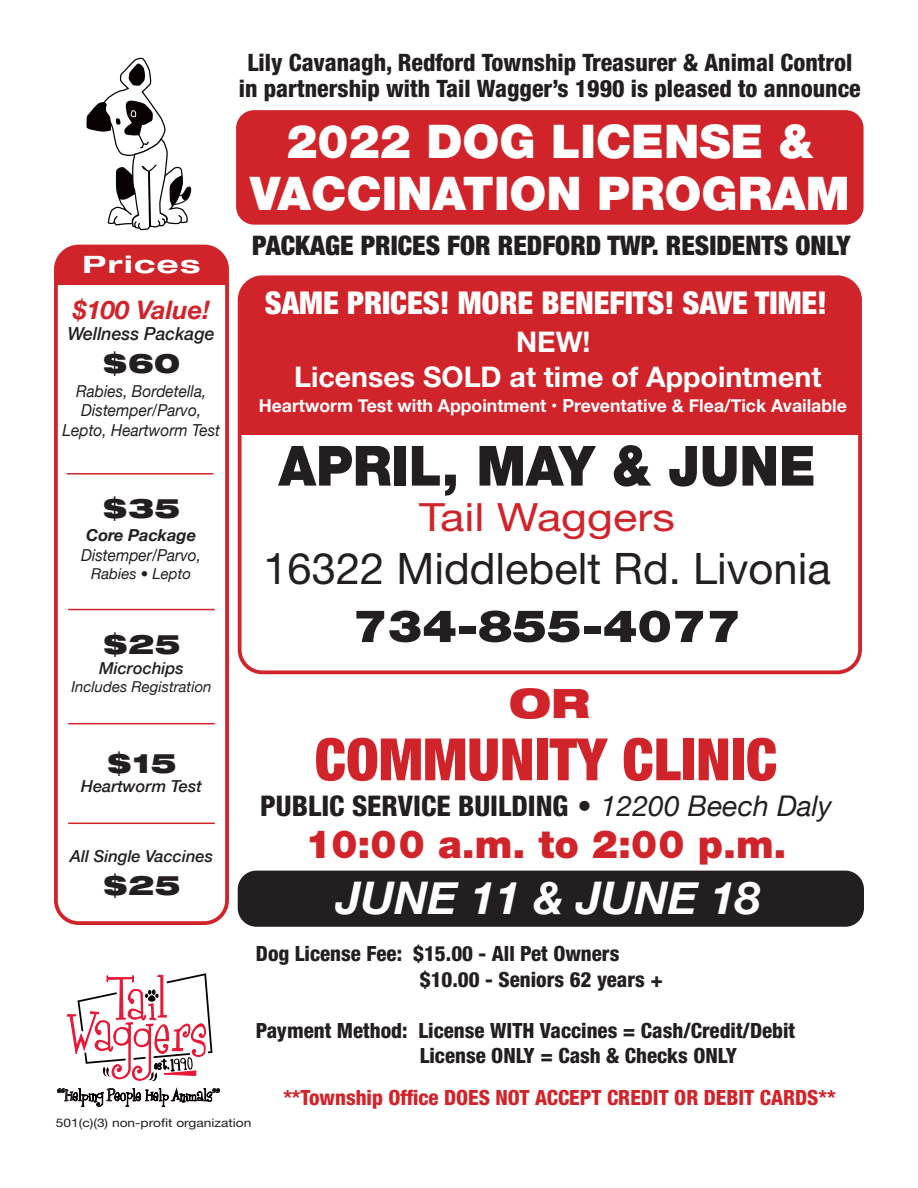
<style>
.page{position:relative;width:918px;height:1188px;background:#fff}
.page>*{position:absolute;margin:0;border:0;box-sizing:border-box;transform-origin:0 0}
.t1{font:900 condensed 58.5px "Helvetica Neue LT Std";color:#d1232a}
.t2{font:900 55.5px "Helvetica Neue LT Std";color:#231f20;scale:.94 1}
.t3{font:900 46.5px/52.5px "Helvetica Neue LT Std";color:#fff;text-align:center}
.t4{font:italic 700 45px "Helvetica Neue";color:#fff}
.t5{font:900 44.7px "Helvetica Neue LT Std";color:#231f20;scale:1.16 1}
.t6{font:43.5px "Helvetica Neue LT Std";color:#231f20}
.t7{font:900 expanded 40.5px "Helvetica Neue LT Std";color:#d1232a}
.t8{font:900 39px "Helvetica Neue LT Std";letter-spacing:.02em;color:#d1232a}
.t9{font:39px "Helvetica Neue LT Std";color:#d1232a;scale:1.16 1}
.t10{font:900 condensed 31.5px "Helvetica Neue LT Pro";color:#fff}
.t11{font:800 condensed 28.5px "Helvetica Neue LT Std";color:#231f20}
.t12{font:700 28.5px/34.2px "Helvetica Neue LT Pro";color:#fff;text-align:center}
.t13{font:900 condensed 27px "Helvetica Neue LT Std";color:#231f20}
.t14{font:900 expanded 27px "Helvetica Neue LT Std";color:#231f20}
.t15{font:italic 700 25.5px "Helvetica Neue";color:#d1232a}
.t16{font:800 condensed 24px/25.5px "Helvetica Neue LT Std";color:#231f20;text-align:center}
.t17{font:700 expanded 24px "Helvetica Neue LT Std";letter-spacing:.05em;color:#fff;scale:1.2 1}
.t18{font:800 condensed 21px/25.5px "Helvetica Neue LT Std";color:#231f20}
.t19{font:800 condensed 21px "Helvetica Neue LT Std";color:#d1232a}
.t20{font:700 18px "Helvetica Neue";color:#fff}
.t21{font:italic 500 18px "Helvetica Neue";color:#231f20}
.t22{font:italic 16.5px/19.8px "Helvetica Neue";color:#231f20;text-align:center;scale:.94 1}
.t23{font:italic 500 16.5px "Helvetica Neue";color:#231f20}
.t24{font:italic 700 16.5px "Helvetica Neue";color:#231f20}
.t25{font:italic 15px "Helvetica Neue";color:#231f20}
.t26{font:11.85px "Helvetica Neue LT Std";color:#231f20;scale:1.16 1}
.s1{font-stretch:normal}
.s2{font-family:"Helvetica Neue";font-weight:400;font-style:italic;font-stretch:normal}
</style>
<div class="page">
<div style="left:238px;top:871px;width:625px;height:55px;background:#231f20;border-radius:18px"></div>
<div style="left:238px;top:871px;width:626px;height:56px;border:2px solid #231f20;border-radius:18px"></div>
<div style="left:240px;top:277px;width:620px;height:158px;background:#d1232a"></div>
<div style="left:238px;top:275px;width:624px;height:399px;border:4px solid #d1232a;border-radius:23px"></div>
<svg style="left:57px;top:973px;width:163px;height:135px"></svg>
<div style="left:236px;top:110px;width:628px;height:115px;background:#d1232a;border-radius:18px"></div>
<div style="left:56px;top:247px;width:171px;height:38px;background:#d1232a"></div>
<div style="left:54px;top:245px;width:175px;height:680px;border:4px solid #d1232a;border-radius:23px"></div>
<svg style="left:86px;top:57px;width:106px;height:174px"></svg>
<hr style="left:67px;top:473px;width:146px;height:2px;background:#d1232a">
<hr style="left:68px;top:609px;width:147px;height:1px;background:#d1232a">
<hr style="left:68px;top:723px;width:147px;height:1px;background:#d1232a">
<hr style="left:68px;top:823px;width:147px;height:1px;background:#d1232a">
<p class="t17" style="left:82px;top:250px;width:100px">Prices</p>
<p class="t15" style="left:73px;top:290px;width:139px">$100 Value!</p>
<p class="t21" style="left:68px;top:318px;width:148px">Wellness Package</p>
<p class="t14" style="left:102px;top:345px;width:80px">$60</p>
<p class="t22" style="left:63px;top:382px;width:169px">Rabies, Bordetella,<br>Distemper/Parvo,<br>Lepto, Heartworm Test</p>
<p class="t14" style="left:102px;top:491px;width:80px">$35</p>
<p class="t24" style="left:86px;top:522px;width:112px">Core Package</p>
<p class="t22" style="left:81px;top:546px;width:129px">Distemper/Parvo,</p>
<p class="t25" style="left:91px;top:563px;width:102px">Rabies • Lepto</p>
<p class="t14" style="left:102px;top:627px;width:80px">$25</p>
<p class="t23" style="left:99px;top:654px;width:86px">Microchips</p>
<p class="t25" style="left:71px;top:676px;width:142px">Includes Registration</p>
<p class="t14" style="left:106px;top:745px;width:72px">$15</p>
<p class="t23" style="left:81px;top:772px;width:122px">Heartworm Test</p>
<p class="t23" style="left:70px;top:842px;width:145px">All Single Vaccines</p>
<p class="t14" style="left:102px;top:867px;width:80px">$25</p>
<p class="t16" style="left:239px;top:49px;width:623px">Lily Cavanagh, Redford Township Treasurer &amp; Animal Control in partnership with Tail Wagger’s 1990 is pleased to announce</p>
<h3 class="t3" style="left:250px;top:115px;width:601px">2022 DOG LICENSE &amp;<br>VACCINATION PROGRAM</h3>
<p class="t13" style="left:252px;top:229px;width:600px">PACKAGE PRICES FOR REDFORD TWP. RESIDENTS ONLY</p>
<h3 class="t10" style="left:265px;top:283px;width:564px">SAME PRICES! MORE BENEFITS! SAVE TIME!</h3>
<h3 class="t12" style="left:294px;top:325px;width:529px">NEW!<br>Licenses SOLD at time of Appointment</h3>
<p class="t20" style="left:259px;top:392px;width:590px">Heartworm Test with Appointment • Preventative &amp; Flea/Tick Available</p>
<h2 class="t2" style="left:278px;top:433px;width:573px">APRIL, MAY &amp; JUNE</h2>
<h3 class="t9" style="left:419px;top:494px;width:222px">Tail Waggers</h3>
<h3 class="t6" style="left:263px;top:543px;width:569px">16322 Middlebelt Rd. Livonia</h3>
<h3 class="t5" style="left:353px;top:599px;width:336px">734-855-4077</h3>
<h3 class="t7" style="left:509px;top:677px;width:82px">OR</h3>
<h1 class="t1" style="left:315px;top:723px;width:464px">COMMUNITY CLINIC</h1>
<h3 class="t11" style="left:260px;top:788px;width:573px">PUBLIC SERVICE BUILDING <span class="s1">•</span> <span class="s2">12200 Beech Daly</span></h3>
<h3 class="t8" style="left:305px;top:821px;width:483px">10:00 a.m. to 2:00 p.m.</h3>
<h3 class="t4" style="left:336px;top:863px;width:426px">JUNE 11 &amp; JUNE 18</h3>
<p class="t18" style="left:420px;top:941px;width:245px;text-indent:-164px">Dog License Fee: $15.00 - All Pet Owners $10.00 - Seniors 62 years +</p>
<p class="t18" style="left:420px;top:1017px;width:377px;text-indent:-164px">Payment Method: License WITH Vaccines = Cash/Credit/Debit<br>License ONLY = Cash &amp; Checks ONLY</p>
<p class="t19" style="left:283px;top:1085px;width:554px">**Township Office DOES NOT ACCEPT CREDIT OR DEBIT CARDS**</p>
<p class="t26" style="left:56px;top:1116px;width:170px">501(c)(3) non-profit organization</p>
</div>
